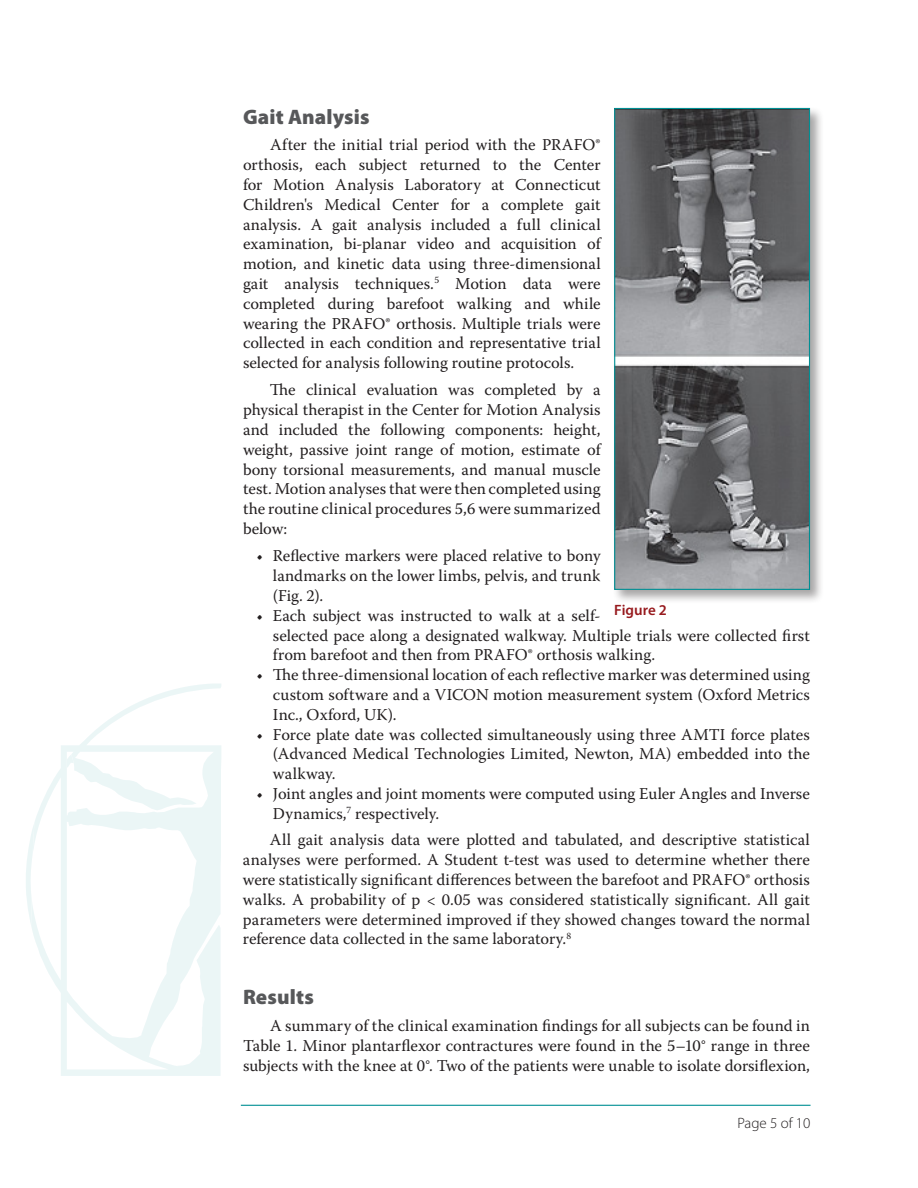
<style>
.page{position:relative;width:918px;height:1188px;background:#fff}
.page>*{position:absolute;margin:0;border:0;box-sizing:border-box;transform-origin:0 0}
.HEADING_1{font:900 21px "Myriad Pro";letter-spacing:.005em;color:#57585a}
.BODY_TEXT{font:16.5px/19.8px "Warnock Pro";color:#231f20;text-align:justify}
.t1{font:300 15px "Myriad Pro";color:#231f20}
.HEADING_1-2{font:600 15px "Myriad Pro";color:#971a1e}
</style>
<div class="page">
<hr style="left:241px;top:1105px;width:570px;height:1px;background:#008f94">
<svg style="left:26px;top:837px;width:5px;height:86px"></svg>
<svg style="left:31px;top:684px;width:190px;height:392px"></svg>
<svg style="left:67px;top:754px;width:7px;height:14px"></svg>
<div style="left:612px;top:106px;width:212px;height:498px;background:#231f20;opacity:.4"></div>
<img style="left:616px;top:110px;width:192px;height:478px">
<div style="left:614px;top:108px;width:196px;height:482px;border:1px solid #008f94"></div>
<p class="HEADING_1" style="left:243px;top:103px;width:128px">Gait Analysis</p>
<p class="BODY_TEXT" style="left:243px;top:135px;width:359px;text-indent:27px">After the initial trial period with the PRAFO® orthosis, each subject returned to the Center for Motion Analysis Laboratory at Connecticut Children's Medical Center for a complete gait analysis. A gait analysis included a full clinical examination, bi-planar video and acquisition of motion, and kinetic data using three-dimensional gait analysis techniques.<sup>5</sup> Motion data were completed during barefoot walking and while wearing the PRAFO® orthosis. Multiple trials were collected in each condition and representative trial selected for analysis following routine protocols.</p>
<p class="BODY_TEXT" style="left:243px;top:380px;width:359px;text-indent:27px">The clinical evaluation was completed by a physical therapist in the Center for Motion Analysis and included the following components: height, weight, passive joint range of motion, estimate of bony torsional measurements, and manual muscle test. Motion analyses that were then completed using the routine clinical procedures 5,6 were summarized below:</p>
<p class="BODY_TEXT" style="left:273px;top:546px;width:329px;text-indent:-16px">• Reflective markers were placed relative to bony landmarks on the lower limbs, pelvis, and trunk (Fig. 2).</p>
<p class="BODY_TEXT" style="left:273px;top:605px;width:538px;text-align:left;text-indent:-16px">• Each subject was instructed to walk at a self-<br>selected pace along a designated walkway. Multiple trials were collected first from barefoot and then from PRAFO® orthosis walking.</p>
<p class="BODY_TEXT" style="left:273px;top:665px;width:539px;text-indent:-16px">• The three-dimensional location of each reflective marker was determined using custom software and a VICON motion measurement system (Oxford Metrics Inc., Oxford, UK).</p>
<p class="BODY_TEXT" style="left:273px;top:724px;width:538px;text-indent:-16px">• Force plate date was collected simultaneously using three AMTI force plates (Advanced Medical Technologies Limited, Newton, MA) embedded into the walkway.</p>
<p class="BODY_TEXT" style="left:273px;top:783px;width:538px;text-indent:-16px">• Joint angles and joint moments were computed using Euler Angles and Inverse<br>Dynamics,<sup>7</sup> respectively.</p>
<p class="BODY_TEXT" style="left:243px;top:830px;width:569px;text-indent:27px">All gait analysis data were plotted and tabulated, and descriptive statistical analyses were performed. A Student t-test was used to determine whether there were statistically significant differences between the barefoot and PRAFO® orthosis walks. A probability of p &lt; 0.05 was considered statistically significant. All gait parameters were determined improved if they showed changes toward the normal reference data collected in the same laboratory.<sup>8</sup></p>
<p class="HEADING_1-2" style="left:614px;top:600px;width:54px">Figure 2</p>
<p class="HEADING_1" style="left:243px;top:983px;width:72px">Results</p>
<p class="BODY_TEXT" style="left:243px;top:1015px;width:569px;text-indent:27px">A summary of the clinical examination findings for all subjects can be found in Table 1. Minor plantarflexor contractures were found in the 5–10° range in three subjects with the knee at 0°. Two of the patients were unable to isolate dorsiflexion,</p>
<p class="t1" style="left:737px;top:1114px;width:75px">Page 5 of 10</p>
</div>
